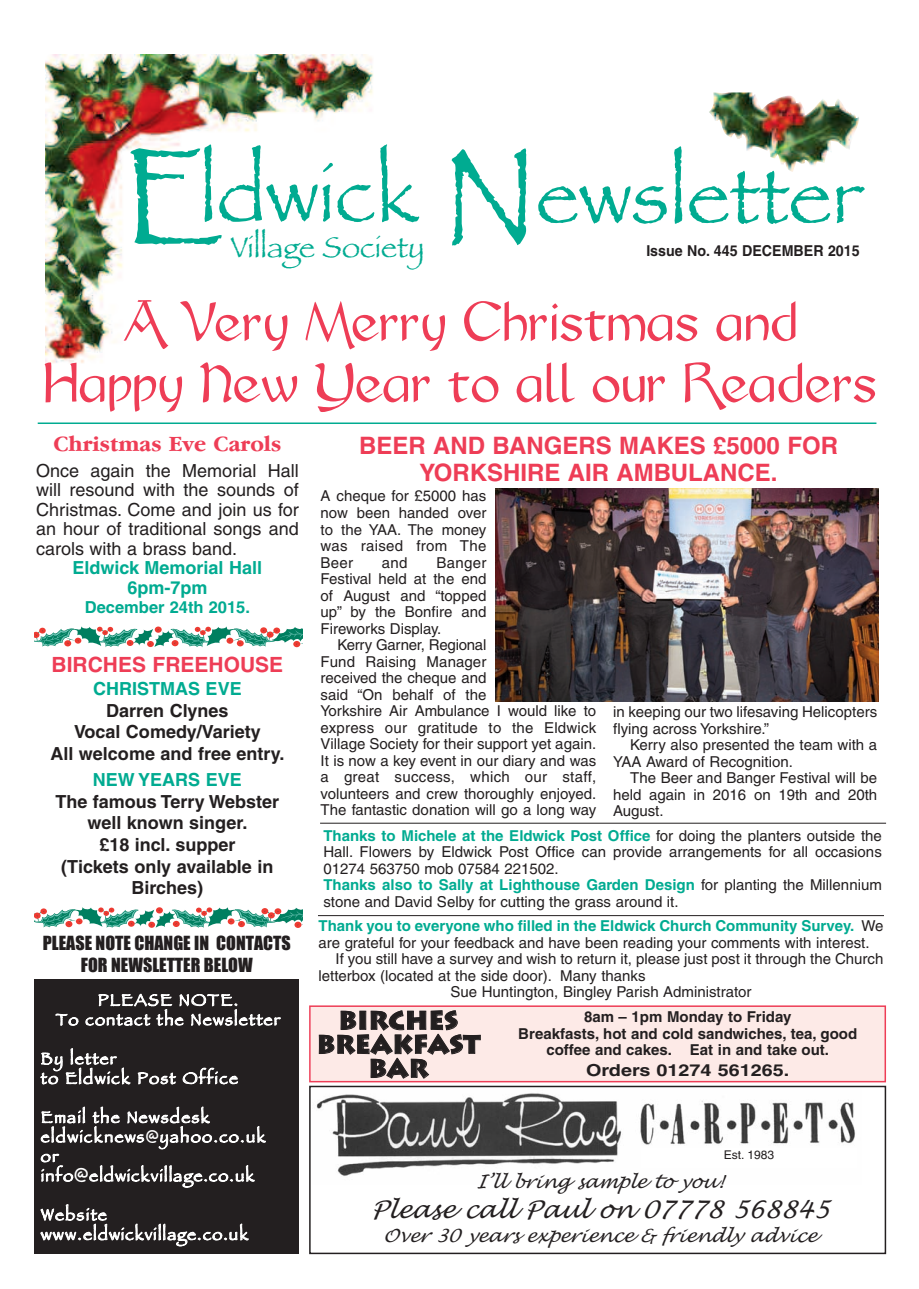
<style>
.page{position:relative;width:919px;height:1289px;background:#fff}
.page>*{position:absolute;margin:0;border:0;box-sizing:border-box;transform-origin:0 0}
.t1{font:81px "Papyrus Plain";color:#00ab91}
.t2{font:51px/61.2px "Abelard";color:#ee3d56;text-align:center}
.t3{font:30px "Papyrus Plain";color:#00ab91}
.t4{font:900 25.5px/24px "Lithos";color:#231f20;text-align:center}
.t5{font:700 24px/27px "Helvetica";color:#ee3d56;text-align:center}
.t6{font:italic 24px "Lucida Handwriting";color:#231f20}
.t7{font:700 22.5px "Garamond IT Cby BT";color:#ee3d56}
.t8{font:700 21px "Helvetica";color:#ee3d56}
.t9{font:700 18px/21.6px "Helvetica";color:#231f20;text-align:center}
.t10{font:18px/19.5px "Helvetica";color:#231f20;text-align:justify}
.t11{font:italic 18px "Lucida Handwriting";color:#231f20}
.t12{font:700 18px/19.5px "Helvetica";color:#00ab91;text-align:center}
.t13{font:18px/21.6px "Impact";color:#231f20;text-align:center}
.t14{font:16.5px/19.5px "Papyrus Plain";letter-spacing:.08em;color:#fff}
.t15{font:700 16.5px "Helvetica";color:#231f20;scale:1.2 1}
.t16{font:700 16.5px "Helvetica";color:#00ab91}
.t17{font:15px/16.5px "Helvetica";color:#231f20}
.t18{font:700 15px/16.5px "Helvetica";color:#231f20;text-align:center}
.t19{font:700 15px "Helvetica";color:#00ab91}
.t20{font:700 15px "Helvetica";color:#231f20;scale:.95 1}
.t21{font:12px "Helvetica";color:#231f20}
.s1{font-size:144px}
.s2{font-family:"Comic Sans MS";font-size:15px}
.s3{font-family:"Comic Sans MS"}
.s4{font-weight:700;color:#00ab91}
.s5{font-weight:400;color:#231f20}
</style>
<div class="page">
<div style="left:309px;top:1085px;width:577px;height:169px;border:2px solid #231f20"></div>
<img style="left:316px;top:1093px;width:539px;height:83px">
<div style="left:641px;top:1148px;width:215px;height:19px;background:#fff"></div>
<div style="left:310px;top:1006px;width:574px;height:74px;background:#fdeae7"></div>
<div style="left:309px;top:1005px;width:576px;height:77px;border:2px solid #ee3d56"></div>
<div style="left:34px;top:979px;width:264px;height:274px;background:#231f20"></div>
<img style="left:45px;top:55px;width:328px;height:308px">
<div style="left:184px;top:166px;width:35px;height:19px;background:#fff"></div>
<img style="left:709px;top:92px;width:150px;height:80px">
<svg style="left:34px;top:626px;width:268px;height:21px"></svg>
<svg style="left:34px;top:907px;width:268px;height:21px"></svg>
<img style="left:495px;top:488px;width:383px;height:214px">
<hr style="left:318px;top:915px;width:565px;height:1px;background:#231f20">
<hr style="left:320px;top:822px;width:566px;height:1px;background:#231f20">
<hr style="left:38px;top:422px;width:838px;height:2px;background:#00ab91">
<h1 class="t1" style="left:121px;top:147px;width:743px"><span class="s1">E</span>ldwick <span class="s1">N</span>ewsletter</h1>
<h3 class="t3" style="left:231px;top:229px;width:195px">Village Society</h3>
<p class="t20" style="left:646px;top:245px;width:226px">Issue No. 445 DECEMBER 2015</p>
<h2 class="t2" style="left:45px;top:292px;width:833px">A Very Merry Christmas and<br>Happy New Year to all our Readers</h2>
<h3 class="t7" style="left:53px;top:437px;width:229px">Christmas Eve Carols</h3>
<p class="t10" style="left:36px;top:462px;width:264px">Once again the Memorial Hall will resound with the sounds of Christmas. Come and join us for an hour of traditional songs and carols with a brass band.</p>
<p class="t12" style="left:73px;top:560px;width:191px">Eldwick Memorial Hall<br>6pm-7pm</p>
<p class="t16" style="left:85px;top:601px;width:167px">December 24th 2015.</p>
<h3 class="t8" style="left:52px;top:657px;width:233px">BIRCHES FREEHOUSE</h3>
<p class="t12" style="left:93px;top:681px;width:150px">CHRISTMAS EVE</p>
<p class="t9" style="left:50px;top:701px;width:235px">Darren Clynes<br>Vocal Comedy/Variety<br>All welcome and free entry.</p>
<p class="t12" style="left:93px;top:771px;width:150px">NEW YEARS EVE</p>
<p class="t9" style="left:55px;top:792px;width:225px">The famous Terry Webster well known singer.<br>£18 incl. supper<br>(Tickets only available in<br>Birches)</p>
<p class="t13" style="left:43px;top:933px;width:249px">PLEASE NOTE CHANGE IN CONTACTS<br>FOR NEWSLETTER BELOW</p>
<p class="t14" style="left:56px;top:990px;width:226px;text-align:center">PLEASE NOTE.<br>To contact the Newsletter</p>
<p class="t14" style="left:41px;top:1048px;width:199px">By letter<br>to Eldwick Post Office</p>
<p class="t14" style="left:41px;top:1107px;width:226px">Email the Newsdesk eldwicknews<span class="s2">@</span>yahoo.co.uk or info<span class="s3">@</span>eldwickvillage.co.uk</p>
<p class="t14" style="left:41px;top:1204px;width:209px">Website www.eldwickvillage.co.uk</p>
<h3 class="t5" style="left:359px;top:434px;width:480px">BEER AND BANGERS MAKES £5000 FOR<br>YORKSHIRE AIR AMBULANCE.</h3>
<p class="t17" style="left:320px;top:489px;width:167px;text-align:justify">A cheque for £5000 has now been handed over to the YAA. The money was raised from The Beer</p>
<p class="t17" style="left:320px;top:555px;width:167px;text-align:justify;text-indent:116px">Banger Festival held at the end of August and “topped up” by the Bonfire and Fireworks Display.</p>
<p class="t17" style="left:320px;top:638px;width:277px;text-indent:17px">Kerry Garner, Regional<br>Fund Raising Manager<br>received the cheque and<br>said “On behalf of the<br>Yorkshire Air Ambulance I would like to express our gratitude to the Eldwick<br>Village Society for their support yet again.<br>It is now a key event in our diary and was a great success, which our staff, volunteers and crew thoroughly enjoyed.<br>The fantastic donation will go a long way</p>
<p class="t17" style="left:382px;top:555px;width:27px">and</p>
<p class="t17" style="left:613px;top:705px;width:265px">in keeping our two lifesaving Helicopters flying across Yorkshire.”</p>
<p class="t17" style="left:613px;top:738px;width:265px;text-indent:17px">Kerry also presented the team with a<br>YAA Award of Recognition.</p>
<p class="t17" style="left:613px;top:771px;width:265px;text-align:justify;text-indent:17px">The Beer and Banger Festival will be held again in 2016 on 19th and 20th August.</p>
<p class="t17" style="left:323px;top:828px;width:560px"><span class="s4">Thanks to Michele at the Eldwick Post Office</span> for doing the planters outside the Hall. Flowers by Eldwick Post Office can provide arrangements for all occasions 01274 563750 mob 07584 221502.<br><span class="s4">Thanks also to Sally at Lighthouse Garden Design</span> for planting the Millennium stone and David Selby for cutting the grass around it.</p>
<p class="t19" style="left:318px;top:920px;width:566px">Thank you to everyone who filled in the Eldwick Church Community Survey. <span class="s5">We</span></p>
<p class="t17" style="left:318px;top:935px;width:552px">are grateful for your feedback and have been reading your comments with interest.</p>
<p class="t17" style="left:335px;top:952px;width:549px">If you still have a survey and wish to return it, please just post it through the Church</p>
<p class="t17" style="left:318px;top:968px;width:328px">letterbox (located at the side door). Many thanks</p>
<p class="t17" style="left:450px;top:985px;width:302px">Sue Huntington, Bingley Parish Administrator</p>
<h3 class="t4" style="left:316px;top:1008px;width:165px">BIRCHES<br>BREAKFAST<br>BAR</h3>
<p class="t18" style="left:518px;top:1010px;width:340px">8am – 1pm Monday to Friday<br>Breakfasts, hot and cold sandwiches, tea, good coffee and cakes. Eat in and take out.</p>
<p class="t15" style="left:586px;top:1064px;width:171px">Orders 01274 561265.</p>
<p class="t21" style="left:723px;top:1150px;width:52px">Est. 1983</p>
<p class="t11" style="left:476px;top:1170px;width:248px">I’llbring sample to you!</p>
<h3 class="t6" style="left:370px;top:1195px;width:466px">Please callPaulon 07778 568845</h3>
<p class="t11" style="left:382px;top:1224px;width:435px">Over 30years experience &amp; friendly advice</p>
</div>
